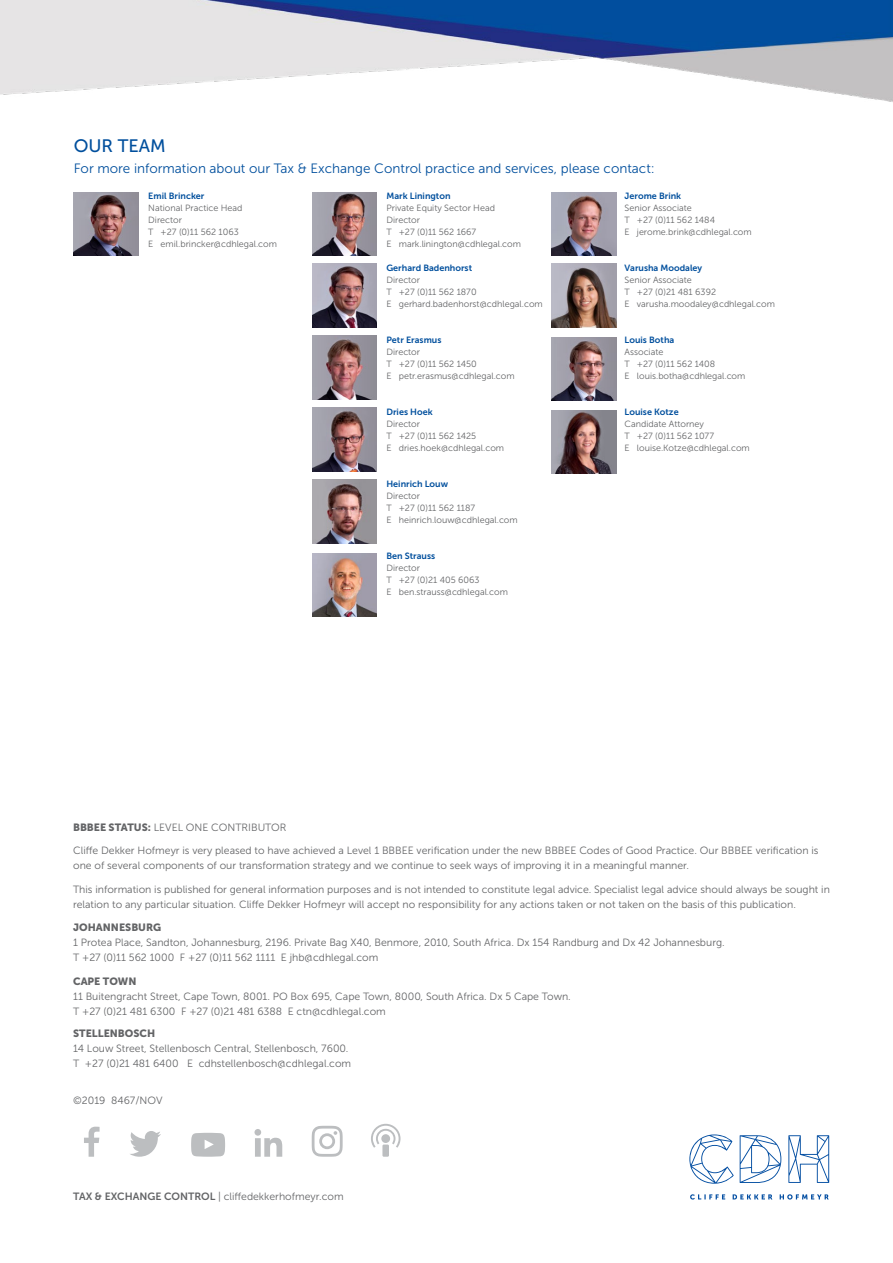
<style>
.page{position:relative;width:893px;height:1263px;background:#fff}
.page>*{position:absolute;margin:0;border:0;box-sizing:border-box;transform-origin:0 0}
.t1{font:18px "Museo Sans 500";color:#004f9d}
.t2{font:13.5px "Museo Sans 300";color:#004f9d}
.t3{font:10.5px/15px "Museo Sans 300";color:#636466}
.t4{font:10.5px "Museo Sans 900";color:#636466}
.t5{font:9px/12px "Museo Sans 300";color:#636466}
.t6{font:9px "Museo Sans 700";color:#004f9d}
.s1{font-family:"Museo Sans 900"}
.s2{font-family:"Museo Sans 700"}
</style>
<div class="page">
<img style="left:0;top:0;width:893px;height:102px">
<svg style="left:84px;top:1127px;width:16px;height:30px"></svg>
<svg style="left:130px;top:1131px;width:31px;height:26px"></svg>
<svg style="left:254px;top:1129px;width:28px;height:28px"></svg>
<svg style="left:191px;top:1133px;width:34px;height:24px"></svg>
<svg style="left:371px;top:1124px;width:29px;height:24px"></svg>
<div style="left:382px;top:1144px;width:7px;height:13px;background:#bcbec0"></div>
<svg style="left:312px;top:1126px;width:31px;height:31px"></svg>
<img style="left:312px;top:480px;width:65px;height:63px">
<img style="left:552px;top:192px;width:64px;height:64px">
<img style="left:312px;top:192px;width:65px;height:64px">
<img style="left:74px;top:192px;width:64px;height:64px">
<img style="left:312px;top:408px;width:65px;height:63px">
<img style="left:312px;top:336px;width:65px;height:63px">
<img style="left:312px;top:553px;width:65px;height:64px">
<img style="left:312px;top:264px;width:65px;height:63px">
<img style="left:552px;top:337px;width:64px;height:64px">
<img style="left:552px;top:264px;width:64px;height:63px">
<img style="left:552px;top:410px;width:64px;height:64px">
<svg style="left:690px;top:1194px;width:139px;height:5px"></svg>
<svg style="left:689px;top:1134px;width:45px;height:50px"></svg>
<svg style="left:740px;top:1135px;width:41px;height:48px"></svg>
<svg style="left:788px;top:1135px;width:41px;height:48px"></svg>
<h1 class="t1" style="left:74px;top:136px;width:93px">OUR TEAM</h1>
<p class="t2" style="left:74px;top:161px;width:583px">For more information about our Tax &amp; Exchange Control practice and services, please contact:</p>
<p class="t6" style="left:148px;top:191px;width:58px">Emil Brincker</p>
<p class="t5" style="left:148px;top:202px;width:130px">National Practice Head<br>Director<br>T +27 (0)11 562 1063<br>E emil.brincker@cdhlegal.com</p>
<p class="t6" style="left:386px;top:191px;width:66px">Mark Linington</p>
<p class="t5" style="left:386px;top:202px;width:136px">Private Equity Sector Head<br>Director<br>T +27 (0)11 562 1667<br>E mark.linington@cdhlegal.com</p>
<p class="t6" style="left:386px;top:263px;width:87px">Gerhard Badenhorst</p>
<p class="t5" style="left:386px;top:274px;width:158px">Director<br>T +27 (0)11 562 1870<br>E gerhard.badenhorst@cdhlegal.com</p>
<p class="t6" style="left:386px;top:335px;width:56px">Petr Erasmus</p>
<p class="t5" style="left:386px;top:346px;width:130px">Director<br>T +27 (0)11 562 1450<br>E petr.erasmus@cdhlegal.com</p>
<p class="t6" style="left:386px;top:407px;width:48px">Dries Hoek</p>
<p class="t5" style="left:386px;top:418px;width:119px">Director<br>T +27 (0)11 562 1425<br>E dries.hoek@cdhlegal.com</p>
<p class="t6" style="left:386px;top:479px;width:63px">Heinrich Louw</p>
<p class="t5" style="left:386px;top:490px;width:133px">Director<br>T +27 (0)11 562 1187<br>E heinrich.louw@cdhlegal.com</p>
<p class="t6" style="left:386px;top:551px;width:50px">Ben Strauss</p>
<p class="t5" style="left:386px;top:562px;width:123px">Director<br>T +27 (0)21 405 6063<br>E ben.strauss@cdhlegal.com</p>
<p class="t6" style="left:625px;top:191px;width:58px">Jerome Brink</p>
<p class="t5" style="left:625px;top:202px;width:129px">Senior Associate<br>T +27 (0)11 562 1484<br>E jerome.brink@cdhlegal.com</p>
<p class="t6" style="left:625px;top:263px;width:79px">Varusha Moodaley</p>
<p class="t5" style="left:625px;top:274px;width:152px">Senior Associate<br>T +27 (0)21 481 6392<br>E varusha.moodaley@cdhlegal.com</p>
<p class="t6" style="left:625px;top:335px;width:51px">Louis Botha</p>
<p class="t5" style="left:625px;top:346px;width:122px">Associate<br>T +27 (0)11 562 1408<br>E louis.botha@cdhlegal.com</p>
<p class="t6" style="left:625px;top:407px;width:56px">Louise Kotze</p>
<p class="t5" style="left:625px;top:418px;width:127px">Candidate Attorney<br>T +27 (0)11 562 1077<br>E louise.Kotze@cdhlegal.com</p>
<p class="t3" style="left:73px;top:819px;width:215px"><span class="s1">BBBEE STATUS:</span> LEVEL ONE CONTRIBUTOR</p>
<p class="t3" style="left:73px;top:843px;width:747px">Cliffe Dekker Hofmeyr is very pleased to have achieved a Level 1 BBBEE verification under the new BBBEE Codes of Good Practice. Our BBBEE verification is one of several components of our transformation strategy and we continue to seek ways of improving it in a meaningful manner.</p>
<p class="t3" style="left:73px;top:881px;width:758px">This information is published for general information purposes and is not intended to constitute legal advice. Specialist legal advice should always be sought in relation to any particular situation. Cliffe Dekker Hofmeyr will accept no responsibility for any actions taken or not taken on the basis of this publication.</p>
<p class="t4" style="left:73px;top:921px;width:90px">JOHANNESBURG</p>
<p class="t3" style="left:73px;top:935px;width:653px">1 Protea Place, Sandton, Johannesburg, 2196. Private Bag X40, Benmore, 2010, South Africa. Dx 154 Randburg and Dx 42 Johannesburg.<br>T +27 (0)11 562 1000 F +27 (0)11 562 1111 E jhb@cdhlegal.com</p>
<p class="t4" style="left:73px;top:975px;width:65px">CAPE TOWN</p>
<p class="t3" style="left:73px;top:989px;width:499px">11 Buitengracht Street, Cape Town, 8001. PO Box 695, Cape Town, 8000, South Africa. Dx 5 Cape Town.<br>T +27 (0)21 481 6300 F +27 (0)21 481 6388 E ctn@cdhlegal.com</p>
<p class="t4" style="left:73px;top:1028px;width:84px">STELLENBOSCH</p>
<p class="t3" style="left:73px;top:1041px;width:280px">14 Louw Street, Stellenbosch Central, Stellenbosch, 7600.<br>T +27 (0)21 481 6400 E cdhstellenbosch@cdhlegal.com</p>
<p class="t3" style="left:73px;top:1093px;width:91px">©2019 8467/NOV</p>
<p class="t3" style="left:73px;top:1188px;width:272px"><span class="s2">TAX &amp; EXCHANGE CONTROL</span> | cliffedekkerhofmeyr.com</p>
</div>
